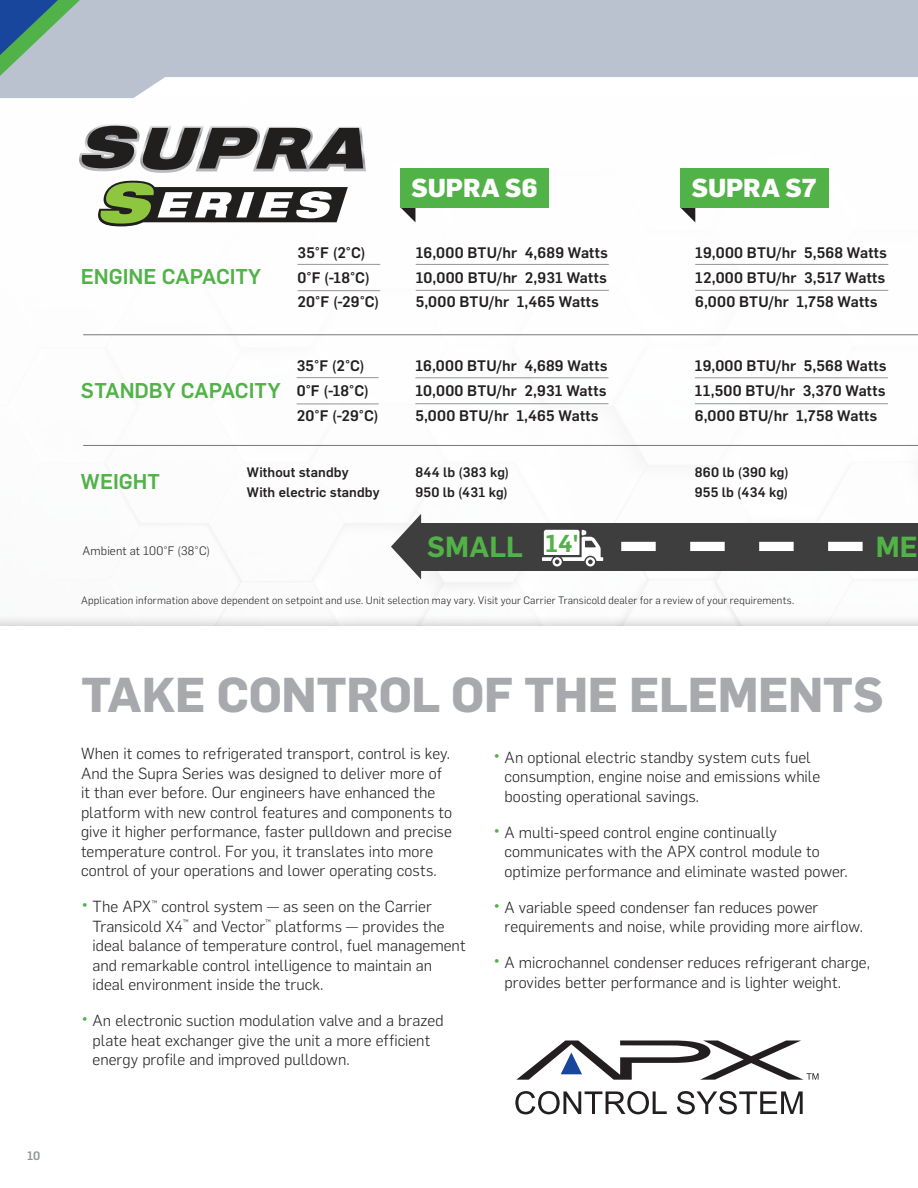
<style>
.page{position:relative;width:918px;height:1188px;background:#fff}
.page>*{position:absolute;margin:0;border:0;box-sizing:border-box;transform-origin:0 0}
.t1{font:700 48px "Flama";letter-spacing:-.01em;color:#a8a9ad}
.t2{font:600 28.5px "Flama";color:#51b247}
.t3{font:800 25.5px "Flama";letter-spacing:-.005em;color:#fff}
.t4{font:600 24px "Flama";color:#51b247}
.t5{font:500 21px "Flama";letter-spacing:-.005em;color:#51b247}
.t6{font:300 15.75px/19.5px "Flama";color:#231f20}
.t7{font:500 15px "Flama";letter-spacing:.015em;color:#231f20}
.t8{font:500 13.5px "Flama";letter-spacing:.015em;color:#231f20}
.t9{font:300 12px "Flama";letter-spacing:.015em;color:#231f20}
.t10{font:500 12px "Flama";color:#939598}
.t11{font:300 10.5px "Flama";letter-spacing:.02em;color:#231f20}
.s1{font-size:19.5px;color:#51b247}
</style>
<div class="page">
<div style="left:0;top:589px;width:918px;height:599px;background:#231f20;opacity:.3"></div>
<div style="left:0;top:627px;width:918px;height:561px;background:#fff"></div>
<svg style="left:0;top:0;width:918px;height:98px;fill:#bac2d0"></svg>
<svg style="left:0;top:0;width:80px;height:76px;background:#769da2"></svg>
<svg style="left:515px;top:1091px;width:152px;height:23px"></svg>
<svg style="left:677px;top:1091px;width:126px;height:23px"></svg>
<svg style="left:516px;top:1041px;width:303px;height:39px"></svg>
<hr style="left:297px;top:377px;width:82px;height:1px;background:#939598">
<hr style="left:297px;top:404px;width:82px;height:1px;background:#939598">
<hr style="left:83px;top:335px;width:835px;height:1px;background:#76787a">
<hr style="left:83px;top:445px;width:835px;height:1px;background:#76787a">
<div style="left:419px;top:523px;width:499px;height:48px;background:#3e3e3f"></div>
<svg style="left:391px;top:514px;width:30px;height:65px"></svg>
<svg style="left:98px;top:181px;width:250px;height:45px"></svg>
<svg style="left:79px;top:124px;width:287px;height:49px"></svg>
<svg style="left:542px;top:530px;width:61px;height:36px"></svg>
<hr style="left:416px;top:264px;width:193px;height:1px;background:#939598">
<hr style="left:416px;top:290px;width:193px;height:1px;background:#939598">
<hr style="left:695px;top:264px;width:193px;height:1px;background:#939598">
<hr style="left:695px;top:290px;width:193px;height:1px;background:#939598">
<svg style="left:401px;top:208px;width:14px;height:14px"></svg>
<div style="left:400px;top:168px;width:149px;height:40px;background:#51b247"></div>
<svg style="left:621px;top:542px;width:242px;height:9px"></svg>
<svg style="left:681px;top:208px;width:14px;height:14px"></svg>
<div style="left:680px;top:168px;width:149px;height:40px;background:#51b247"></div>
<hr style="left:298px;top:264px;width:82px;height:1px;background:#939598">
<hr style="left:298px;top:290px;width:82px;height:1px;background:#939598">
<hr style="left:415px;top:378px;width:193px;height:1px;background:#939598">
<hr style="left:415px;top:403px;width:193px;height:1px;background:#939598">
<hr style="left:695px;top:378px;width:193px;height:1px;background:#939598">
<hr style="left:695px;top:403px;width:193px;height:1px;background:#939598">
<p class="t10" style="left:27px;top:1147px;width:15px">10</p>
<p class="t5" style="left:81px;top:261px;width:181px">ENGINE CAPACITY</p>
<p class="t7" style="left:298px;top:242px;width:70px">35°F (2°C)</p>
<p class="t7" style="left:298px;top:266px;width:74px">0°F (-18°C)</p>
<p class="t7" style="left:298px;top:291px;width:83px">20°F (-29°C)</p>
<p class="t5" style="left:81px;top:375px;width:201px">STANDBY CAPACITY</p>
<p class="t7" style="left:297px;top:355px;width:70px">35°F (2°C)</p>
<p class="t7" style="left:297px;top:380px;width:74px">0°F (-18°C)</p>
<p class="t7" style="left:297px;top:404px;width:83px">20°F (-29°C)</p>
<p class="t5" style="left:81px;top:467px;width:80px">WEIGHT</p>
<p class="t8" style="left:247px;top:463px;width:103px">Without standby</p>
<p class="t8" style="left:247px;top:482px;width:134px">With electric standby</p>
<p class="t3" style="left:412px;top:170px;width:127px">SUPRA S6</p>
<p class="t7" style="left:416px;top:242px;width:194px">16,000 BTU/hr 4,689 Watts</p>
<p class="t7" style="left:416px;top:266px;width:193px">10,000 BTU/hr 2,931 Watts</p>
<p class="t7" style="left:416px;top:291px;width:185px">5,000 BTU/hr 1,465 Watts</p>
<p class="t7" style="left:415px;top:355px;width:194px">16,000 BTU/hr 4,689 Watts</p>
<p class="t7" style="left:415px;top:380px;width:193px">10,000 BTU/hr 2,931 Watts</p>
<p class="t7" style="left:415px;top:405px;width:185px">5,000 BTU/hr 1,465 Watts</p>
<p class="t8" style="left:415px;top:463px;width:95px">844 lb (383 kg)</p>
<p class="t8" style="left:415px;top:482px;width:94px">950 lb (431 kg)</p>
<p class="t3" style="left:692px;top:170px;width:127px">SUPRA S7</p>
<p class="t7" style="left:695px;top:242px;width:193px">19,000 BTU/hr 5,568 Watts</p>
<p class="t7" style="left:695px;top:266px;width:192px">12,000 BTU/hr 3,517 Watts</p>
<p class="t7" style="left:695px;top:291px;width:184px">6,000 BTU/hr 1,758 Watts</p>
<p class="t7" style="left:695px;top:355px;width:193px">19,000 BTU/hr 5,568 Watts</p>
<p class="t7" style="left:695px;top:380px;width:192px">11,500 BTU/hr 3,370 Watts</p>
<p class="t7" style="left:695px;top:405px;width:184px">6,000 BTU/hr 1,758 Watts</p>
<p class="t8" style="left:695px;top:463px;width:95px">860 lb (390 kg)</p>
<p class="t8" style="left:695px;top:482px;width:95px">955 lb (434 kg)</p>
<p class="t9" style="left:82px;top:543px;width:129px">Ambient at 100°F (38°C)</p>
<p class="t2" style="left:427px;top:526px;width:97px">SMALL</p>
<p class="t4" style="left:546px;top:526px;width:35px">14'</p>
<p class="t2" style="left:876px;top:526px;width:43px">ME</p>
<p class="t11" style="left:81px;top:594px;width:715px">Application information above dependent on setpoint and use. Unit selection may vary. Visit your Carrier Transicold dealer for a review of your requirements.</p>
<p class="t1" style="left:81px;top:660px;width:804px">TAKE CONTROL OF THE ELEMENTS</p>
<p class="t6" style="left:81px;top:743px;width:373px">When it comes to refrigerated transport, control is key.<br>And the Supra Series was designed to deliver more of it than ever before. Our engineers have enhanced the platform with new control features and components to give it higher performance, faster pulldown and precise temperature control. For you, it translates into more control of your operations and lower operating costs.</p>
<p class="t6" style="left:93px;top:896px;width:375px;text-indent:-12px"><span class="s1">•</span> The APX<sup>™</sup> control system — as seen on the Carrier Transicold X4<sup>™</sup> and Vector<sup>™</sup> platforms — provides the ideal balance of temperature control, fuel management and remarkable control intelligence to maintain an ideal environment inside the truck.</p>
<p class="t6" style="left:93px;top:1010px;width:353px;text-indent:-12px"><span class="s1">•</span> An electronic suction modulation valve and a brazed plate heat exchanger give the unit a more efficient energy profile and improved pulldown.</p>
<p class="t6" style="left:505px;top:746px;width:317px;text-indent:-12px"><span class="s1">•</span> An optional electric standby system cuts fuel consumption, engine noise and emissions while boosting operational savings.</p>
<p class="t6" style="left:505px;top:821px;width:345px;text-indent:-12px"><span class="s1">•</span> A multi-speed control engine continually communicates with the APX control module to optimize performance and eliminate wasted power.</p>
<p class="t6" style="left:505px;top:896px;width:360px;text-indent:-12px"><span class="s1">•</span> A variable speed condenser fan reduces power requirements and noise, while providing more airflow.</p>
<p class="t6" style="left:505px;top:952px;width:367px;text-indent:-12px"><span class="s1">•</span> A microchannel condenser reduces refrigerant charge, provides better performance and is lighter weight.</p>
</div>
